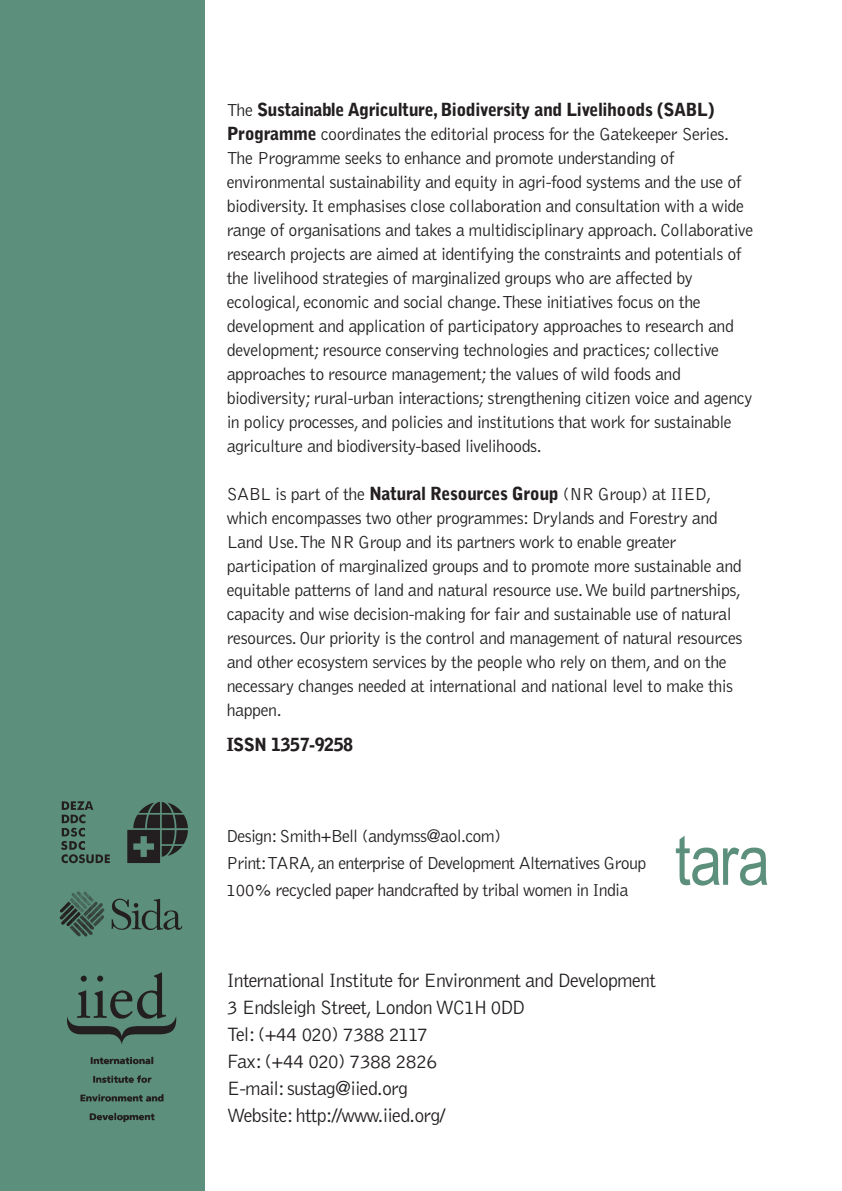
<style>
.page{position:relative;width:842px;height:1191px;background:#fff}
.page>*{position:absolute;margin:0;border:0;box-sizing:border-box;transform-origin:0 0}
.t1{font:70.2px "Arial Narrow";color:#5d907c}
.t2{font:300 20px/27px "Bell Gothic";letter-spacing:-.04em;color:#231f20}
.t3{font:300 18px/24px "Bell Gothic";letter-spacing:-.03em;color:#231f20}
.t4{font:900 18px "Bell Gothic";letter-spacing:-.03em;color:#231f20}
.s1{font-weight:900}
</style>
<div class="page">
<div style="left:0;top:0;width:204px;height:1191px;background:#5d907c"></div>
<img style="left:61px;top:801px;width:127px;height:63px">
<img style="left:67px;top:972px;width:110px;height:150px">
<img style="left:59px;top:891px;width:124px;height:46px">
<p class="t3" style="left:227px;top:99px;width:528px">The <span class="s1">Sustainable Agriculture,Biodiversity and Livelihoods (SABL)<br>Programme</span> coordinates the editorial process for the Gatekeeper Series.<br>The Programme seeks to enhance and promote understanding of environmental sustainability and equity in agri-food systems and the use of biodiversity. It emphasises close collaboration and consultation with a wide range of organisations and takes a multidisciplinary approach. Collaborative research projects are aimed at identifying the constraints and potentials of the livelihood strategies of marginalized groups who are affected by ecological, economic and social change.These initiatives focus on the development and application of participatory approaches to research and development; resource conserving technologies and practices; collective approaches to resource management; the values of wild foods and biodiversity; rural-urban interactions; strengthening citizen voice and agency in policy processes, and policies and institutions that work for sustainable agriculture and biodiversity-based livelihoods.</p>
<p class="t3" style="left:227px;top:483px;width:517px">SABL is part of the <span class="s1">Natural Resources Group</span> (NR Group) at IIED, which encompasses two other programmes: Drylands and Forestry and Land Use.The NR Group and its partners work to enable greater participation of marginalized groups and to promote more sustainable and equitable patterns of land and natural resource use.We build partnerships, capacity and wise decision-making for fair and sustainable use of natural resources. Our priority is the control and management of natural resources and other ecosystem services by the people who rely on them, and on the necessary changes needed at international and national level to make this happen.</p>
<p class="t4" style="left:227px;top:738px;width:128px">ISSN 1357-9258</p>
<p class="t3" style="left:226px;top:824px;width:422px;line-height:27px">Design: Smith+Bell (andymss@aol.com)<br>Print:TARA, an enterprise of Development Alternatives Group<br>100% recycled paper handcrafted by tribal women in India</p>
<h1 class="t1" style="left:675px;top:834px;width:97px">tara</h1>
<p class="t2" style="left:227px;top:967px;width:431px">International Institute for Environment and Development 3 Endsleigh Street, London WC1H 0DD<br>Tel: (+44 020) 7388 2117<br>Fax: (+44 020) 7388 2826<br>E-mail: sustag@iied.org<br>Website: http://www.iied.org/</p>
</div>
